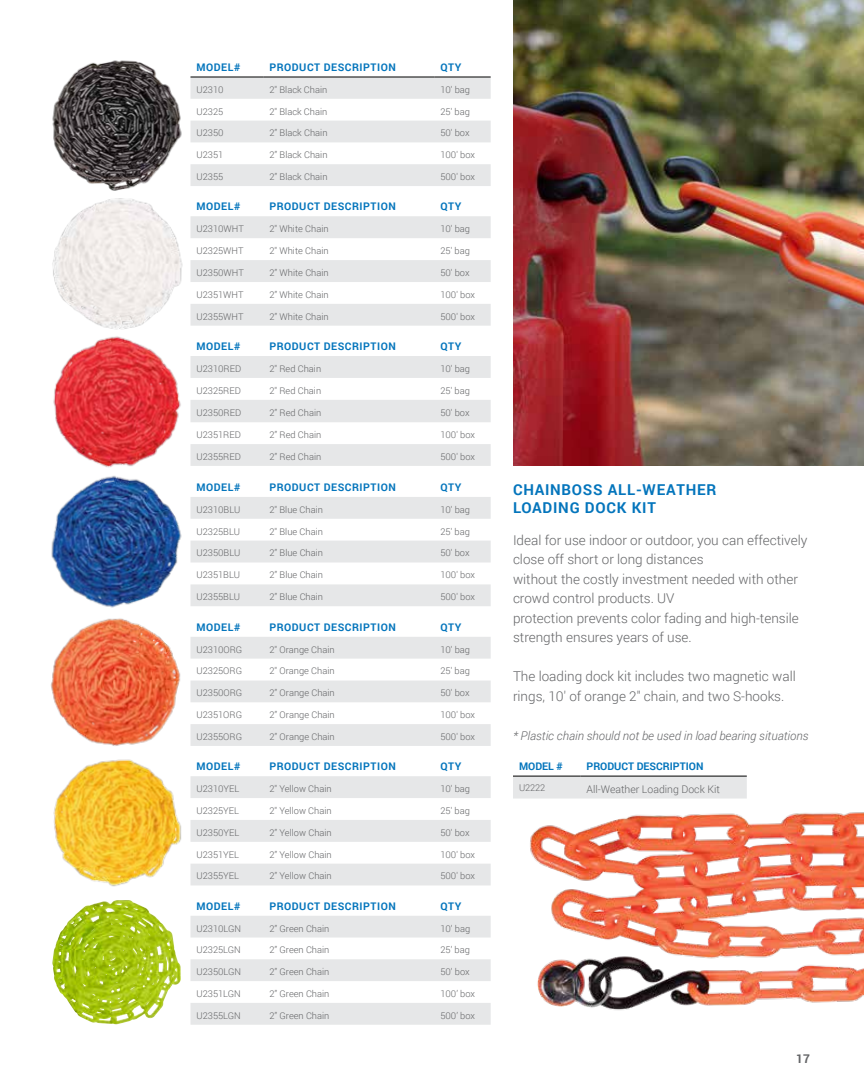
<style>
.page{position:relative;width:864px;height:1080px;background:#fff}
.page>*{position:absolute;margin:0;border:0;box-sizing:border-box;transform-origin:0 0}
.t1{font:700 15px/18px "Roboto";letter-spacing:.05em;color:#0475bc}
.t2{font:300 13.5px/19.5px "Roboto";color:#636466}
.t3{font:italic 300 12px "Roboto";color:#636466}
.t4{font:700 12px "Roboto";color:#636466}
.t5{font:700 10.5px "Roboto";letter-spacing:.05em;color:#0475bc}
.t6{font:300 10.5px "Roboto";color:#636466}
.t7{font:700 10.5px "Roboto";color:#0475bc}
.t8{font:300 9.3px "Roboto";color:#636466}
</style>
<div class="page">
<svg style="left:194px;top:78px;width:297px;height:108px"></svg>
<hr style="left:434px;top:77px;width:57px;height:1px;background:#000">
<hr style="left:190px;top:77px;width:73px;height:1px;background:#000">
<hr style="left:263px;top:77px;width:171px;height:1px;background:#000">
<div style="left:513px;top:777px;width:234px;height:22px;background:#e6e7e8"></div>
<hr style="left:513px;top:776px;width:67px;height:1px;background:#000">
<hr style="left:580px;top:776px;width:167px;height:1px;background:#000">
<img style="left:526px;top:792px;width:338px;height:219px">
<svg style="left:198px;top:216px;width:293px;height:110px"></svg>
<svg style="left:190px;top:916px;width:301px;height:109px"></svg>
<svg style="left:192px;top:356px;width:299px;height:110px"></svg>
<svg style="left:190px;top:497px;width:301px;height:109px"></svg>
<svg style="left:192px;top:637px;width:299px;height:109px"></svg>
<svg style="left:190px;top:776px;width:301px;height:109px"></svg>
<img style="left:52px;top:204px;width:146px;height:123px">
<img style="left:53px;top:327px;width:139px;height:141px">
<img style="left:51px;top:476px;width:131px;height:126px">
<img style="left:51px;top:602px;width:141px;height:144px">
<img style="left:53px;top:759px;width:128px;height:128px">
<img style="left:52px;top:900px;width:129px;height:124px">
<img style="left:52px;top:60px;width:142px;height:144px">
<img style="left:513px;top:0;width:351px;height:466px">
<p class="t5" style="left:196px;top:60px;width:45px">MODEL#</p>
<p class="t5" style="left:269px;top:60px;width:128px">PRODUCT DESCRIPTION</p>
<p class="t5" style="left:440px;top:60px;width:22px">QTY</p>
<p class="t8" style="left:196px;top:83px;width:29px">U2310</p>
<p class="t8" style="left:269px;top:83px;width:59px">2" Black Chain</p>
<p class="t8" style="left:440px;top:83px;width:31px">10' bag</p>
<p class="t8" style="left:196px;top:105px;width:28px">U2325</p>
<p class="t8" style="left:269px;top:105px;width:59px">2" Black Chain</p>
<p class="t8" style="left:440px;top:105px;width:31px">25' bag</p>
<p class="t8" style="left:196px;top:127px;width:29px">U2350</p>
<p class="t8" style="left:269px;top:127px;width:60px">2” Black Chain</p>
<p class="t8" style="left:440px;top:127px;width:31px">50' box</p>
<p class="t8" style="left:196px;top:148px;width:28px">U2351</p>
<p class="t8" style="left:269px;top:148px;width:60px">2” Black Chain</p>
<p class="t8" style="left:440px;top:148px;width:36px">100' box</p>
<p class="t8" style="left:196px;top:170px;width:28px">U2355</p>
<p class="t8" style="left:269px;top:170px;width:60px">2” Black Chain</p>
<p class="t8" style="left:440px;top:170px;width:36px">500' box</p>
<p class="t5" style="left:196px;top:199px;width:45px">MODEL#</p>
<p class="t5" style="left:269px;top:199px;width:128px">PRODUCT DESCRIPTION</p>
<p class="t5" style="left:440px;top:199px;width:22px">QTY</p>
<p class="t8" style="left:196px;top:222px;width:49px">U2310WHT</p>
<p class="t8" style="left:269px;top:222px;width:61px">2" White Chain</p>
<p class="t8" style="left:440px;top:222px;width:31px">10' bag</p>
<p class="t8" style="left:196px;top:244px;width:49px">U2325WHT</p>
<p class="t8" style="left:269px;top:244px;width:61px">2" White Chain</p>
<p class="t8" style="left:440px;top:244px;width:31px">25' bag</p>
<p class="t8" style="left:196px;top:266px;width:49px">U2350WHT</p>
<p class="t8" style="left:269px;top:266px;width:61px">2” White Chain</p>
<p class="t8" style="left:440px;top:266px;width:31px">50' box</p>
<p class="t8" style="left:196px;top:288px;width:49px">U2351WHT</p>
<p class="t8" style="left:269px;top:288px;width:61px">2” White Chain</p>
<p class="t8" style="left:440px;top:288px;width:36px">100' box</p>
<p class="t8" style="left:196px;top:310px;width:49px">U2355WHT</p>
<p class="t8" style="left:269px;top:310px;width:61px">2” White Chain</p>
<p class="t8" style="left:440px;top:310px;width:36px">500' box</p>
<p class="t5" style="left:196px;top:339px;width:45px">MODEL#</p>
<p class="t5" style="left:269px;top:339px;width:128px">PRODUCT DESCRIPTION</p>
<p class="t5" style="left:440px;top:339px;width:22px">QTY</p>
<p class="t8" style="left:196px;top:362px;width:46px">U2310RED</p>
<p class="t8" style="left:269px;top:362px;width:53px">2" Red Chain</p>
<p class="t8" style="left:440px;top:362px;width:31px">10' bag</p>
<p class="t8" style="left:196px;top:384px;width:46px">U2325RED</p>
<p class="t8" style="left:269px;top:384px;width:53px">2" Red Chain</p>
<p class="t8" style="left:440px;top:384px;width:31px">25' bag</p>
<p class="t8" style="left:196px;top:406px;width:46px">U2350RED</p>
<p class="t8" style="left:269px;top:406px;width:53px">2” Red Chain</p>
<p class="t8" style="left:440px;top:406px;width:31px">50' box</p>
<p class="t8" style="left:196px;top:428px;width:46px">U2351RED</p>
<p class="t8" style="left:269px;top:428px;width:53px">2” Red Chain</p>
<p class="t8" style="left:440px;top:428px;width:36px">100' box</p>
<p class="t8" style="left:196px;top:450px;width:46px">U2355RED</p>
<p class="t8" style="left:269px;top:450px;width:53px">2” Red Chain</p>
<p class="t8" style="left:440px;top:450px;width:36px">500' box</p>
<p class="t5" style="left:196px;top:480px;width:45px">MODEL#</p>
<p class="t5" style="left:269px;top:480px;width:128px">PRODUCT DESCRIPTION</p>
<p class="t5" style="left:440px;top:480px;width:22px">QTY</p>
<p class="t8" style="left:196px;top:503px;width:45px">U2310BLU</p>
<p class="t8" style="left:269px;top:503px;width:55px">2" Blue Chain</p>
<p class="t8" style="left:440px;top:503px;width:31px">10' bag</p>
<p class="t8" style="left:196px;top:525px;width:45px">U2325BLU</p>
<p class="t8" style="left:269px;top:525px;width:55px">2" Blue Chain</p>
<p class="t8" style="left:440px;top:525px;width:31px">25' bag</p>
<p class="t8" style="left:196px;top:547px;width:45px">U2350BLU</p>
<p class="t8" style="left:269px;top:547px;width:55px">2” Blue Chain</p>
<p class="t8" style="left:440px;top:547px;width:31px">50' box</p>
<p class="t8" style="left:196px;top:568px;width:45px">U2351BLU</p>
<p class="t8" style="left:269px;top:568px;width:55px">2” Blue Chain</p>
<p class="t8" style="left:440px;top:568px;width:36px">100' box</p>
<p class="t8" style="left:196px;top:590px;width:45px">U2355BLU</p>
<p class="t8" style="left:269px;top:590px;width:55px">2” Blue Chain</p>
<p class="t8" style="left:440px;top:590px;width:36px">500' box</p>
<p class="t5" style="left:196px;top:620px;width:45px">MODEL#</p>
<p class="t5" style="left:269px;top:620px;width:128px">PRODUCT DESCRIPTION</p>
<p class="t5" style="left:440px;top:620px;width:22px">QTY</p>
<p class="t8" style="left:196px;top:643px;width:47px">U2310ORG</p>
<p class="t8" style="left:269px;top:643px;width:67px">2" Orange Chain</p>
<p class="t8" style="left:440px;top:643px;width:31px">10' bag</p>
<p class="t8" style="left:196px;top:665px;width:47px">U2325ORG</p>
<p class="t8" style="left:269px;top:665px;width:67px">2" Orange Chain</p>
<p class="t8" style="left:440px;top:665px;width:31px">25' bag</p>
<p class="t8" style="left:196px;top:687px;width:47px">U2350ORG</p>
<p class="t8" style="left:269px;top:687px;width:67px">2” Orange Chain</p>
<p class="t8" style="left:440px;top:687px;width:31px">50' box</p>
<p class="t8" style="left:196px;top:708px;width:47px">U2351ORG</p>
<p class="t8" style="left:269px;top:708px;width:67px">2” Orange Chain</p>
<p class="t8" style="left:440px;top:708px;width:36px">100' box</p>
<p class="t8" style="left:196px;top:730px;width:47px">U2355ORG</p>
<p class="t8" style="left:269px;top:730px;width:67px">2” Orange Chain</p>
<p class="t8" style="left:440px;top:730px;width:36px">500' box</p>
<p class="t5" style="left:196px;top:759px;width:45px">MODEL#</p>
<p class="t5" style="left:269px;top:759px;width:128px">PRODUCT DESCRIPTION</p>
<p class="t5" style="left:440px;top:759px;width:22px">QTY</p>
<p class="t8" style="left:196px;top:782px;width:44px">U2310YEL</p>
<p class="t8" style="left:269px;top:782px;width:64px">2" Yellow Chain</p>
<p class="t8" style="left:440px;top:782px;width:31px">10' bag</p>
<p class="t8" style="left:196px;top:804px;width:44px">U2325YEL</p>
<p class="t8" style="left:269px;top:804px;width:64px">2" Yellow Chain</p>
<p class="t8" style="left:440px;top:804px;width:31px">25' bag</p>
<p class="t8" style="left:196px;top:826px;width:44px">U2350YEL</p>
<p class="t8" style="left:269px;top:826px;width:64px">2” Yellow Chain</p>
<p class="t8" style="left:440px;top:826px;width:31px">50' box</p>
<p class="t8" style="left:196px;top:848px;width:44px">U2351YEL</p>
<p class="t8" style="left:269px;top:848px;width:64px">2” Yellow Chain</p>
<p class="t8" style="left:440px;top:848px;width:36px">100' box</p>
<p class="t8" style="left:196px;top:870px;width:44px">U2355YEL</p>
<p class="t8" style="left:269px;top:870px;width:64px">2” Yellow Chain</p>
<p class="t8" style="left:440px;top:870px;width:36px">500' box</p>
<p class="t5" style="left:196px;top:899px;width:45px">MODEL#</p>
<p class="t5" style="left:269px;top:899px;width:128px">PRODUCT DESCRIPTION</p>
<p class="t5" style="left:440px;top:899px;width:22px">QTY</p>
<p class="t8" style="left:196px;top:922px;width:46px">U2310LGN</p>
<p class="t8" style="left:269px;top:922px;width:62px">2” Green Chain</p>
<p class="t8" style="left:440px;top:922px;width:31px">10’ bag</p>
<p class="t8" style="left:196px;top:944px;width:46px">U2325LGN</p>
<p class="t8" style="left:269px;top:944px;width:62px">2” Green Chain</p>
<p class="t8" style="left:440px;top:944px;width:31px">25’ bag</p>
<p class="t8" style="left:196px;top:965px;width:46px">U2350LGN</p>
<p class="t8" style="left:269px;top:965px;width:62px">2” Green Chain</p>
<p class="t8" style="left:440px;top:965px;width:31px">50’ box</p>
<p class="t8" style="left:196px;top:987px;width:46px">U2351LGN</p>
<p class="t8" style="left:269px;top:987px;width:62px">2” Green Chain</p>
<p class="t8" style="left:440px;top:987px;width:36px">100’ box</p>
<p class="t8" style="left:196px;top:1009px;width:46px">U2355LGN</p>
<p class="t8" style="left:269px;top:1009px;width:62px">2” Green Chain</p>
<p class="t8" style="left:440px;top:1009px;width:36px">500’ box</p>
<h1 class="t1" style="left:513px;top:480px;width:205px">CHAINBOSS ALL-WEATHER<br>LOADING DOCK KIT</h1>
<p class="t2" style="left:513px;top:530px;width:296px">Ideal for use indoor or outdoor, you can effectively close off short or long distances<br>without the costly investment needed with other crowd control products. UV<br>protection prevents color fading and high-tensile strength ensures years of use.</p>
<h2 class="t2" style="left:513px;top:666px;width:284px">The loading dock kit includes two magnetic wall rings, 10' of orange 2" chain, and two S-hooks.</h2>
<p class="t3" style="left:513px;top:727px;width:297px">* Plastic chain should not be used in load bearing situations</p>
<p class="t5" style="left:519px;top:759px;width:45px">MODEL #</p>
<p class="t7" style="left:587px;top:759px;width:118px">PRODUCT DESCRIPTION</p>
<p class="t8" style="left:519px;top:782px;width:28px">U2222</p>
<p class="t6" style="left:586px;top:782px;width:135px">All-Weather Loading Dock Kit</p>
<p class="t4" style="left:796px;top:1050px;width:15px">17</p>
</div>
